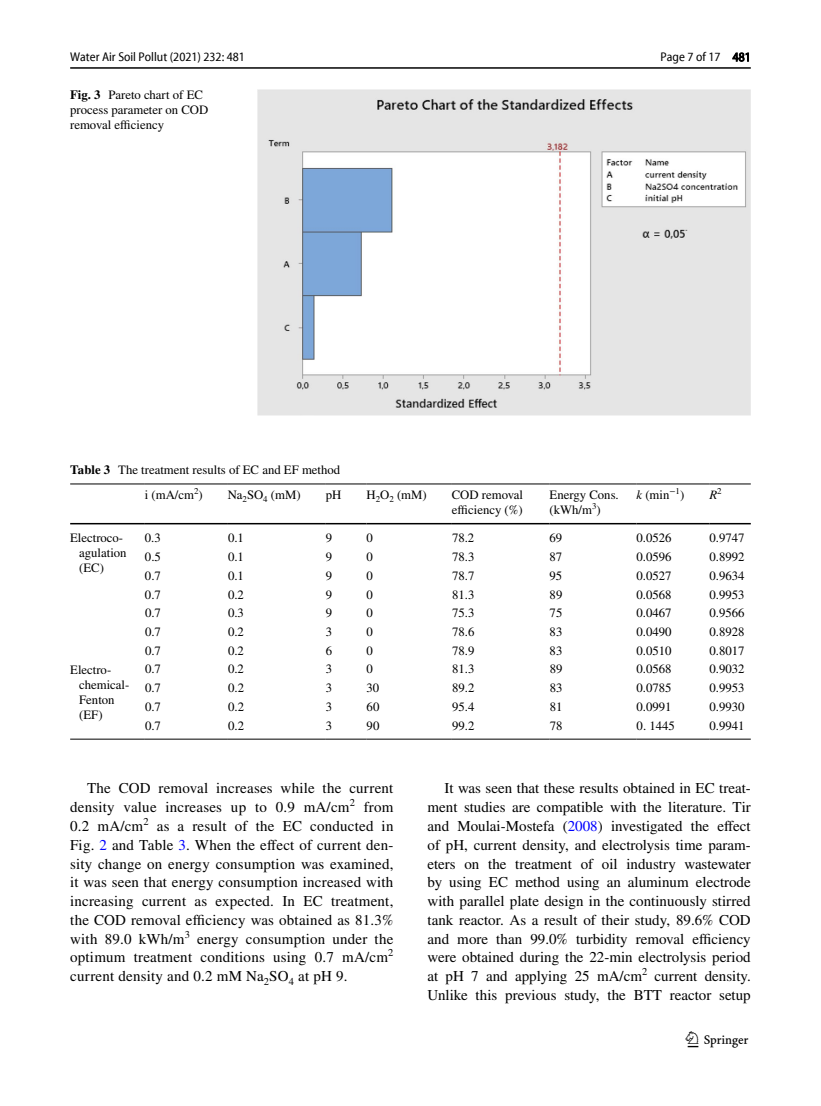
<style>
.page{position:relative;width:821px;height:1106px;background:#fff}
.page>*{position:absolute;margin:0;border:0;box-sizing:border-box;transform-origin:0 0}
.t1{font:22.5px "Springnew Regular 3";color:#000}
.t2{font:15px/18.8px "STIX";letter-spacing:.01em;color:#000;text-align:justify}
.t3{font:12.75px/15px "STIX";color:#000}
.t4{font:12.75px "Myriad Pro Unic Semi Condensed 2";color:#000}
.t5{font:italic 12.75px "STIX";color:#000}
.s1{font-weight:700}
.s2{font-style:italic}
.s3{color:#00f}
</style>
<div class="page">
<hr style="left:70px;top:67px;width:680px;height:2px;background:#000">
<img style="left:257px;top:89px;width:493px;height:327px">
<hr style="left:70px;top:483px;width:75px;height:1px;background:#000">
<hr style="left:70px;top:523px;width:75px;height:1px;background:#000">
<hr style="left:145px;top:483px;width:83px;height:1px;background:#000">
<hr style="left:145px;top:523px;width:83px;height:1px;background:#000">
<hr style="left:228px;top:483px;width:98px;height:1px;background:#000">
<hr style="left:228px;top:523px;width:98px;height:1px;background:#000">
<hr style="left:326px;top:483px;width:40px;height:1px;background:#000">
<hr style="left:326px;top:523px;width:40px;height:1px;background:#000">
<hr style="left:366px;top:483px;width:86px;height:1px;background:#000">
<hr style="left:366px;top:523px;width:86px;height:1px;background:#000">
<hr style="left:452px;top:483px;width:97px;height:1px;background:#000">
<hr style="left:452px;top:523px;width:97px;height:1px;background:#000">
<hr style="left:549px;top:483px;width:87px;height:1px;background:#000">
<hr style="left:549px;top:523px;width:87px;height:1px;background:#000">
<hr style="left:636px;top:483px;width:73px;height:1px;background:#000">
<hr style="left:636px;top:523px;width:73px;height:1px;background:#000">
<hr style="left:709px;top:483px;width:41px;height:1px;background:#000">
<hr style="left:709px;top:523px;width:41px;height:1px;background:#000">
<hr style="left:70px;top:738px;width:75px;height:1px;background:#000">
<hr style="left:145px;top:738px;width:83px;height:1px;background:#000">
<hr style="left:228px;top:738px;width:98px;height:1px;background:#000">
<hr style="left:326px;top:738px;width:40px;height:1px;background:#000">
<hr style="left:366px;top:738px;width:86px;height:1px;background:#000">
<hr style="left:452px;top:738px;width:97px;height:1px;background:#000">
<hr style="left:549px;top:738px;width:87px;height:1px;background:#000">
<hr style="left:636px;top:738px;width:73px;height:1px;background:#000">
<hr style="left:709px;top:738px;width:41px;height:1px;background:#000">
<p class="t4" style="left:70px;top:52px;width:176px">Water Air Soil Pollut (2021) 232: 481</p>
<p class="t4" style="left:660px;top:52px;width:92px">Page 7 of 17 481</p>
<p class="t3" style="left:70px;top:88px;width:140px"><span class="s1">Fig. 3</span> Pareto chart of EC process parameter on COD removal efficiency</p>
<p class="t3" style="left:145px;top:458px;width:197px;line-height:24.6px;text-indent:-75px"><span class="s1">Table 3</span> The treatment results of EC and EF method i (mA/cm<sup>2</sup>)</p>
<p class="t3" style="left:228px;top:488px;width:74px">Na<sub>2</sub>SO<sub>4</sub> (mM)</p>
<p class="t3" style="left:326px;top:488px;width:17px">pH</p>
<p class="t3" style="left:366px;top:488px;width:62px">H<sub>2</sub>O<sub>2</sub> (mM)</p>
<p class="t3" style="left:452px;top:488px;width:73px">COD removal efficiency (%)</p>
<p class="t3" style="left:549px;top:488px;width:71px">Energy Cons. (kWh/m<sup>3</sup>)</p>
<p class="t3" style="left:636px;top:488px;width:49px"><span class="s2">k</span> (min<sup>−1</sup>)</p>
<p class="t5" style="left:709px;top:486px;width:14px">R<sup>2</sup></p>
<p class="t3" style="left:79px;top:531px;width:49px;text-indent:-9px">Electroco&shy;agulation (EC)</p>
<p class="t3" style="left:145px;top:531px;width:17px">0.3</p>
<p class="t3" style="left:228px;top:531px;width:17px">0.1</p>
<p class="t3" style="left:326px;top:531px;width:8px">9</p>
<p class="t3" style="left:366px;top:531px;width:8px">0</p>
<p class="t3" style="left:452px;top:531px;width:24px">78.2</p>
<p class="t3" style="left:549px;top:531px;width:14px">69</p>
<p class="t3" style="left:636px;top:531px;width:37px">0.0526</p>
<p class="t3" style="left:709px;top:531px;width:37px">0.9747</p>
<p class="t3" style="left:145px;top:550px;width:17px">0.5</p>
<p class="t3" style="left:228px;top:550px;width:17px">0.1</p>
<p class="t3" style="left:326px;top:550px;width:8px">9</p>
<p class="t3" style="left:366px;top:550px;width:8px">0</p>
<p class="t3" style="left:452px;top:550px;width:24px">78.3</p>
<p class="t3" style="left:549px;top:550px;width:14px">87</p>
<p class="t3" style="left:636px;top:550px;width:37px">0.0596</p>
<p class="t3" style="left:709px;top:550px;width:37px">0.8992</p>
<p class="t3" style="left:145px;top:569px;width:17px">0.7</p>
<p class="t3" style="left:228px;top:569px;width:17px">0.1</p>
<p class="t3" style="left:326px;top:569px;width:8px">9</p>
<p class="t3" style="left:366px;top:569px;width:8px">0</p>
<p class="t3" style="left:452px;top:569px;width:24px">78.7</p>
<p class="t3" style="left:549px;top:569px;width:14px">95</p>
<p class="t3" style="left:636px;top:569px;width:37px">0.0527</p>
<p class="t3" style="left:709px;top:569px;width:37px">0.9634</p>
<p class="t3" style="left:145px;top:587px;width:17px">0.7</p>
<p class="t3" style="left:228px;top:587px;width:17px">0.2</p>
<p class="t3" style="left:326px;top:587px;width:8px">9</p>
<p class="t3" style="left:366px;top:587px;width:8px">0</p>
<p class="t3" style="left:452px;top:587px;width:24px">81.3</p>
<p class="t3" style="left:549px;top:587px;width:14px">89</p>
<p class="t3" style="left:636px;top:587px;width:37px">0.0568</p>
<p class="t3" style="left:709px;top:587px;width:37px">0.9953</p>
<p class="t3" style="left:145px;top:606px;width:17px">0.7</p>
<p class="t3" style="left:228px;top:606px;width:17px">0.3</p>
<p class="t3" style="left:326px;top:606px;width:8px">9</p>
<p class="t3" style="left:366px;top:606px;width:8px">0</p>
<p class="t3" style="left:452px;top:606px;width:24px">75.3</p>
<p class="t3" style="left:549px;top:606px;width:14px">75</p>
<p class="t3" style="left:636px;top:606px;width:37px">0.0467</p>
<p class="t3" style="left:709px;top:606px;width:37px">0.9566</p>
<p class="t3" style="left:145px;top:625px;width:17px">0.7</p>
<p class="t3" style="left:228px;top:625px;width:17px">0.2</p>
<p class="t3" style="left:326px;top:625px;width:8px">3</p>
<p class="t3" style="left:366px;top:625px;width:8px">0</p>
<p class="t3" style="left:452px;top:625px;width:24px">78.6</p>
<p class="t3" style="left:549px;top:625px;width:14px">83</p>
<p class="t3" style="left:636px;top:625px;width:37px">0.0490</p>
<p class="t3" style="left:709px;top:625px;width:37px">0.8928</p>
<p class="t3" style="left:145px;top:644px;width:17px">0.7</p>
<p class="t3" style="left:228px;top:644px;width:17px">0.2</p>
<p class="t3" style="left:326px;top:644px;width:8px">6</p>
<p class="t3" style="left:366px;top:644px;width:8px">0</p>
<p class="t3" style="left:452px;top:644px;width:24px">78.9</p>
<p class="t3" style="left:549px;top:644px;width:14px">83</p>
<p class="t3" style="left:636px;top:644px;width:37px">0.0510</p>
<p class="t3" style="left:709px;top:644px;width:37px">0.8017</p>
<p class="t3" style="left:79px;top:662px;width:52px;text-indent:-9px">Electro&shy;chemical-<br>Fenton (EF)</p>
<p class="t3" style="left:145px;top:662px;width:17px">0.7</p>
<p class="t3" style="left:228px;top:662px;width:17px">0.2</p>
<p class="t3" style="left:326px;top:662px;width:8px">3</p>
<p class="t3" style="left:366px;top:662px;width:8px">0</p>
<p class="t3" style="left:452px;top:662px;width:24px">81.3</p>
<p class="t3" style="left:549px;top:662px;width:14px">89</p>
<p class="t3" style="left:636px;top:662px;width:37px">0.0568</p>
<p class="t3" style="left:709px;top:662px;width:37px">0.9032</p>
<p class="t3" style="left:145px;top:681px;width:17px">0.7</p>
<p class="t3" style="left:228px;top:681px;width:17px">0.2</p>
<p class="t3" style="left:326px;top:681px;width:8px">3</p>
<p class="t3" style="left:366px;top:681px;width:14px">30</p>
<p class="t3" style="left:452px;top:681px;width:24px">89.2</p>
<p class="t3" style="left:549px;top:681px;width:14px">83</p>
<p class="t3" style="left:636px;top:681px;width:37px">0.0785</p>
<p class="t3" style="left:709px;top:681px;width:37px">0.9953</p>
<p class="t3" style="left:145px;top:700px;width:17px">0.7</p>
<p class="t3" style="left:228px;top:700px;width:17px">0.2</p>
<p class="t3" style="left:326px;top:700px;width:8px">3</p>
<p class="t3" style="left:366px;top:700px;width:14px">60</p>
<p class="t3" style="left:452px;top:700px;width:24px">95.4</p>
<p class="t3" style="left:549px;top:700px;width:14px">81</p>
<p class="t3" style="left:636px;top:700px;width:37px">0.0991</p>
<p class="t3" style="left:709px;top:700px;width:37px">0.9930</p>
<p class="t3" style="left:145px;top:718px;width:17px">0.7</p>
<p class="t3" style="left:228px;top:718px;width:17px">0.2</p>
<p class="t3" style="left:326px;top:718px;width:8px">3</p>
<p class="t3" style="left:366px;top:718px;width:14px">90</p>
<p class="t3" style="left:452px;top:718px;width:24px">99.2</p>
<p class="t3" style="left:549px;top:718px;width:14px">78</p>
<p class="t3" style="left:636px;top:718px;width:40px">0. 1445</p>
<p class="t3" style="left:709px;top:718px;width:37px">0.9941</p>
<p class="t2" style="left:70px;top:780px;width:325px;text-indent:17px">The COD removal increases while the current density value increases up to 0.9 mA/cm<sup>2</sup> from 0.2 mA/cm<sup>2</sup> as a result of the EC conducted in Fig. <span class="s3">2</span> and Table <span class="s3">3</span>. When the effect of current den&shy;sity change on energy consumption was examined, it was seen that energy consumption increased with increasing current as expected. In EC treatment, the COD removal efficiency was obtained as 81.3% with 89.0 kWh/m<sup>3</sup> energy consumption under the optimum treatment conditions using 0.7 mA/cm<sup>2 </sup>current density and 0.2 mM Na<sub>2</sub>SO<sub>4</sub> at pH 9.</p>
<p class="t2" style="left:427px;top:780px;width:325px;text-indent:17px">It was seen that these results obtained in EC treat&shy;ment studies are compatible with the literature. Tir and Moulai-Mostefa (<span class="s3">2008</span>) investigated the effect of pH, current density, and electrolysis time param&shy;eters on the treatment of oil industry wastewater by using EC method using an aluminum electrode with parallel plate design in the continuously stirred tank reactor. As a result of their study, 89.6% COD and more than 99.0% turbidity removal efficiency were obtained during the 22-min electrolysis period at pH 7 and applying 25 mA/cm<sup>2</sup> current density.<br>Unlike this previous study, the BTT reactor setup</p>
<h1 class="t1" style="left:687px;top:1031px;width:62px">1 3</h1>
</div>
